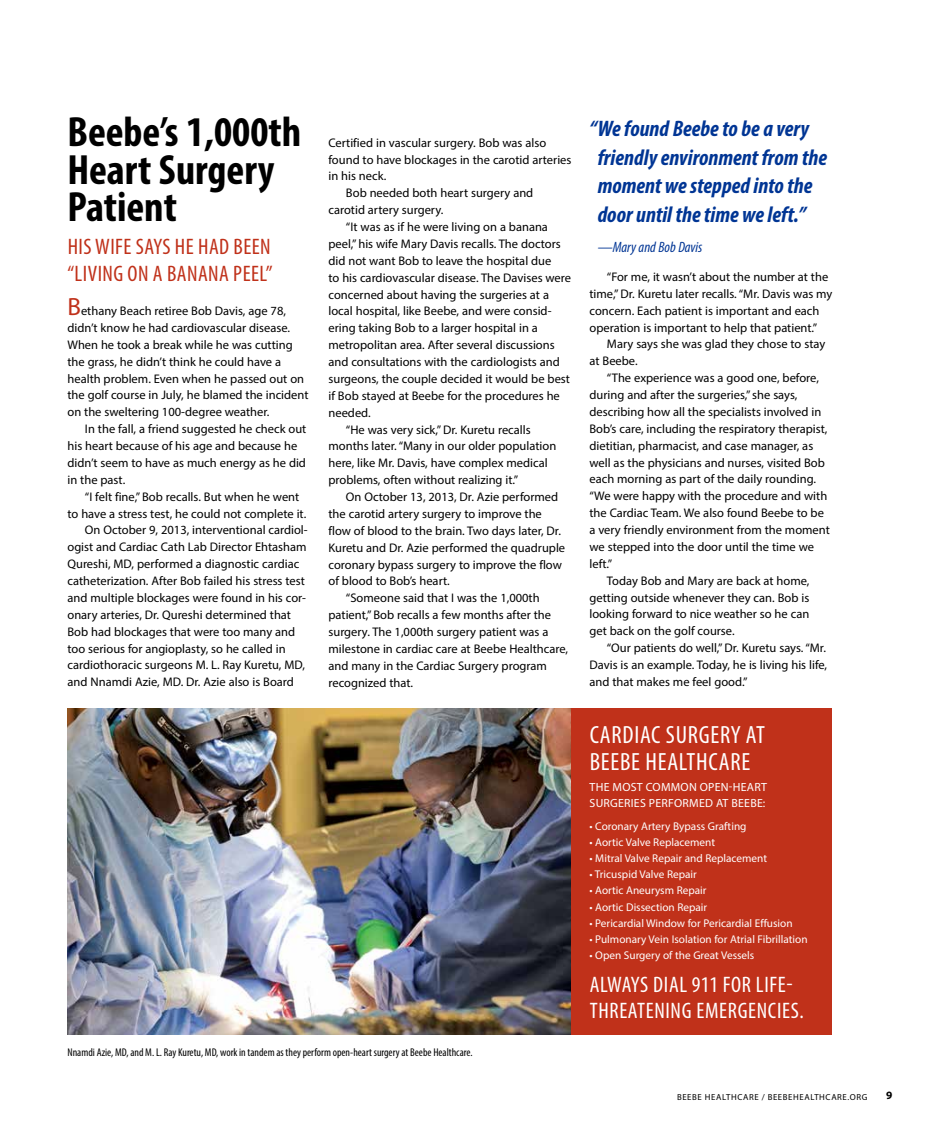
<style>
.page{position:relative;width:945px;height:1125px;background:#fff}
.page>*{position:absolute;margin:0;border:0;box-sizing:border-box;transform-origin:0 0}
.t1{font:700 condensed 42.5px/37.5px "Myriad Pro";color:#000}
.t2{font:condensed 25px/26.2px "Myriad Pro";letter-spacing:.03em;color:#fff}
.t3{font:italic 700 condensed 22.5px/28.8px "Myriad Pro";color:#003594}
.t4{font:condensed 22.5px/26.2px "Myriad Pro";letter-spacing:.03em;color:#fff}
.t5{font:condensed 22.5px/26.2px "Myriad Pro";letter-spacing:.02em;color:#c0311a}
.t6{font:italic condensed 15px "Myriad Pro";color:#003594}
.t7{font:12.5px/16.9px "Myriad Pro";color:#000}
.t8{font:11.88px/15.6px "Myriad Pro";letter-spacing:.02em;color:#fff}
.t9{font:11.25px "Myriad Pro";color:#fff}
.t10{font:condensed 11.25px "Myriad Pro";color:#000}
.t11{font:700 11.25px "Myriad Pro";color:#000}
.t12{font:8.75px "Myriad Pro";letter-spacing:.07em;color:#000}
.s1{font-size:25px;color:#c0311a}
</style>
<div class="page">
<img style="left:68px;top:709px;width:504px;height:326px">
<div style="left:572px;top:709px;width:260px;height:326px;background:#c0311a"></div>
<h1 class="t1" style="left:68px;top:112px;width:235px">Beebe’s 1,000th<br>Heart Surgery<br>Patient</h1>
<h3 class="t5" style="left:67px;top:234px;width:207px">HIS WIFE SAYS HE HAD BEEN “LIVING ON A BANANA PEEL”</h3>
<p class="t7" style="left:67px;top:302px;width:243px"><span class="s1">B</span>ethany Beach retiree Bob Davis, age 78, didn’t know he had cardiovascular disease.<br>When he took a break while he was cutting the grass, he didn’t think he could have a health problem. Even when he passed out on the golf course in July, he blamed the incident on the sweltering 100-degree weather.</p>
<p class="t7" style="left:67px;top:420px;width:240px;text-indent:18px">In the fall, a friend suggested he check out his heart because of his age and because he didn’t seem to have as much energy as he did in the past.</p>
<p class="t7" style="left:85px;top:488px;width:216px">“I felt fine,” Bob recalls. But when he went</p>
<p class="t7" style="left:67px;top:505px;width:240px">to have a stress test, he could not complete it.</p>
<p class="t7" style="left:85px;top:522px;width:224px">On October 9, 2013, interventional cardiol-</p>
<p class="t7" style="left:67px;top:538px;width:241px">ogist and Cardiac Cath Lab Director Ehtasham</p>
<p class="t7" style="left:67px;top:555px;width:233px">Qureshi, MD, performed a diagnostic cardiac</p>
<p class="t7" style="left:67px;top:572px;width:239px">catheterization. After Bob failed his stress test</p>
<p class="t7" style="left:67px;top:589px;width:240px">and multiple blockages were found in his cor-</p>
<p class="t7" style="left:67px;top:606px;width:225px">onary arteries, Dr. Qureshi determined that</p>
<p class="t7" style="left:67px;top:623px;width:229px">Bob had blockages that were too many and</p>
<p class="t7" style="left:67px;top:640px;width:220px">too serious for angioplasty, so he called in</p>
<p class="t7" style="left:67px;top:657px;width:239px">cardiothoracic surgeons M. L. Ray Kuretu, MD,</p>
<p class="t7" style="left:67px;top:673px;width:228px">and Nnamdi Azie, MD. Dr. Azie also is Board</p>
<p class="t7" style="left:328px;top:134px;width:219px">Certified in vascular surgery. Bob was also</p>
<p class="t7" style="left:328px;top:151px;width:244px">found to have blockages in the carotid arteries</p>
<p class="t7" style="left:328px;top:168px;width:59px">in his neck.</p>
<p class="t7" style="left:346px;top:184px;width:189px">Bob needed both heart surgery and</p>
<p class="t7" style="left:328px;top:201px;width:116px">carotid artery surgery.</p>
<p class="t7" style="left:346px;top:218px;width:204px">“It was as if he were living on a banana</p>
<p class="t7" style="left:328px;top:235px;width:234px">peel,” his wife Mary Davis recalls. The doctors</p>
<p class="t7" style="left:328px;top:252px;width:224px">did not want Bob to leave the hospital due</p>
<p class="t7" style="left:328px;top:269px;width:244px">to his cardiovascular disease. The Davises were</p>
<p class="t7" style="left:328px;top:286px;width:222px">concerned about having the surgeries at a</p>
<p class="t7" style="left:328px;top:303px;width:225px">local hospital, like Beebe, and were consid-</p>
<p class="t7" style="left:328px;top:319px;width:211px">ering taking Bob to a larger hospital in a</p>
<p class="t7" style="left:328px;top:336px;width:228px">metropolitan area. After several discussions</p>
<p class="t7" style="left:328px;top:353px;width:233px">and consultations with the cardiologists and</p>
<p class="t7" style="left:328px;top:370px;width:243px">surgeons, the couple decided it would be best</p>
<p class="t7" style="left:328px;top:387px;width:233px">if Bob stayed at Beebe for the procedures he</p>
<p class="t7" style="left:328px;top:404px;width:44px">needed.</p>
<p class="t7" style="left:346px;top:421px;width:186px">“He was very sick,” Dr. Kuretu recalls</p>
<p class="t7" style="left:328px;top:438px;width:229px">months later. “Many in our older population</p>
<p class="t7" style="left:328px;top:454px;width:221px">here, like Mr. Davis, have complex medical</p>
<p class="t7" style="left:328px;top:471px;width:191px">problems, often without realizing it.”</p>
<p class="t7" style="left:346px;top:488px;width:214px">On October 13, 2013, Dr. Azie performed</p>
<p class="t7" style="left:328px;top:505px;width:215px">the carotid artery surgery to improve the</p>
<p class="t7" style="left:328px;top:522px;width:234px">flow of blood to the brain. Two days later, Dr.</p>
<p class="t7" style="left:328px;top:539px;width:238px">Kuretu and Dr. Azie performed the quadruple</p>
<p class="t7" style="left:328px;top:556px;width:235px">coronary bypass surgery to improve the flow</p>
<p class="t7" style="left:328px;top:573px;width:123px">of blood to Bob’s heart.</p>
<p class="t7" style="left:346px;top:589px;width:195px">“Someone said that I was the 1,000th</p>
<p class="t7" style="left:328px;top:606px;width:224px">patient,” Bob recalls a few months after the</p>
<p class="t7" style="left:328px;top:623px;width:222px">surgery. The 1,000th surgery patient was a</p>
<p class="t7" style="left:328px;top:640px;width:241px">milestone in cardiac care at Beebe Healthcare,</p>
<p class="t7" style="left:328px;top:657px;width:220px">and many in the Cardiac Surgery program</p>
<p class="t7" style="left:328px;top:674px;width:86px">recognized that.</p>
<p class="t10" style="left:68px;top:1045px;width:407px">Nnamdi Azie, MD, and M. L. Ray Kuretu, MD, work in tandem as they perform open-heart surgery at Beebe Healthcare.</p>
<h3 class="t3" style="left:598px;top:114px;width:231px;text-indent:-8px">“We found Beebe to be a very friendly environment from the moment we stepped into the door until the time we left.”</h3>
<p class="t6" style="left:598px;top:238px;width:106px">—Mary and Bob Davis</p>
<p class="t7" style="left:589px;top:268px;width:244px;text-indent:18px">“For me, it wasn’t about the number at the time,” Dr. Kuretu later recalls. “Mr. Davis was my concern. Each patient is important and each operation is important to help that patient.”</p>
<p class="t7" style="left:589px;top:336px;width:237px;text-indent:18px">Mary says she was glad they chose to stay at Beebe.</p>
<p class="t7" style="left:607px;top:369px;width:213px">“The experience was a good one, before,</p>
<p class="t7" style="left:589px;top:386px;width:209px">during and after the surgeries,” she says,</p>
<p class="t7" style="left:589px;top:403px;width:233px">describing how all the specialists involved in</p>
<p class="t7" style="left:589px;top:420px;width:239px">Bob’s care, including the respiratory therapist,</p>
<p class="t7" style="left:589px;top:437px;width:225px">dietitian, pharmacist, and case manager, as</p>
<p class="t7" style="left:589px;top:454px;width:237px">well as the physicians and nurses, visited Bob</p>
<p class="t7" style="left:589px;top:471px;width:228px">each morning as part of the daily rounding.</p>
<p class="t7" style="left:589px;top:488px;width:239px">“We were happy with the procedure and with</p>
<p class="t7" style="left:589px;top:504px;width:236px">the Cardiac Team. We also found Beebe to be</p>
<p class="t7" style="left:589px;top:521px;width:242px">a very friendly environment from the moment</p>
<p class="t7" style="left:589px;top:538px;width:226px">we stepped into the door until the time we</p>
<p class="t7" style="left:589px;top:555px;width:24px">left.”</p>
<p class="t7" style="left:607px;top:572px;width:204px">Today Bob and Mary are back at home,</p>
<p class="t7" style="left:589px;top:589px;width:221px">getting outside whenever they can. Bob is</p>
<p class="t7" style="left:589px;top:606px;width:221px">looking forward to nice weather so he can</p>
<p class="t7" style="left:589px;top:623px;width:147px">get back on the golf course.</p>
<p class="t7" style="left:607px;top:639px;width:220px">“Our patients do well,” Dr. Kuretu says. “Mr.</p>
<p class="t7" style="left:589px;top:656px;width:239px">Davis is an example. Today, he is living his life,</p>
<p class="t7" style="left:589px;top:673px;width:160px">and that makes me feel good.”</p>
<h2 class="t2" style="left:590px;top:722px;width:177px">CARDIAC SURGERY AT<br>BEEBE HEALTHCARE</h2>
<p class="t8" style="left:590px;top:779px;width:179px">THE MOST COMMON OPEN-HEART<br>SURGERIES PERFORMED AT BEEBE:</p>
<p class="t9" style="left:590px;top:819px;width:159px">• Coronary Artery Bypass Grafting</p>
<p class="t9" style="left:590px;top:835px;width:127px">• Aortic Valve Replacement</p>
<p class="t9" style="left:590px;top:851px;width:179px">• Mitral Valve Repair and Replacement</p>
<p class="t9" style="left:590px;top:868px;width:109px">• Tricuspid Valve Repair</p>
<p class="t9" style="left:590px;top:884px;width:119px">• Aortic Aneurysm Repair</p>
<p class="t9" style="left:590px;top:900px;width:119px">• Aortic Dissection Repair</p>
<p class="t9" style="left:590px;top:916px;width:205px">• Pericardial Window for Pericardial Effusion</p>
<p class="t9" style="left:590px;top:933px;width:220px">• Pulmonary Vein Isolation for Atrial Fibrillation</p>
<p class="t9" style="left:590px;top:949px;width:166px">• Open Surgery of the Great Vessels</p>
<h3 class="t4" style="left:590px;top:971px;width:216px">ALWAYS DIAL 911 FOR LIFE-<br>THREATENING EMERGENCIES.</h3>
<p class="t12" style="left:677px;top:1091px;width:192px">BEEBE HEALTHCARE / BEEBEHEALTHCARE.ORG</p>
<p class="t11" style="left:886px;top:1088px;width:8px">9</p>
</div>
